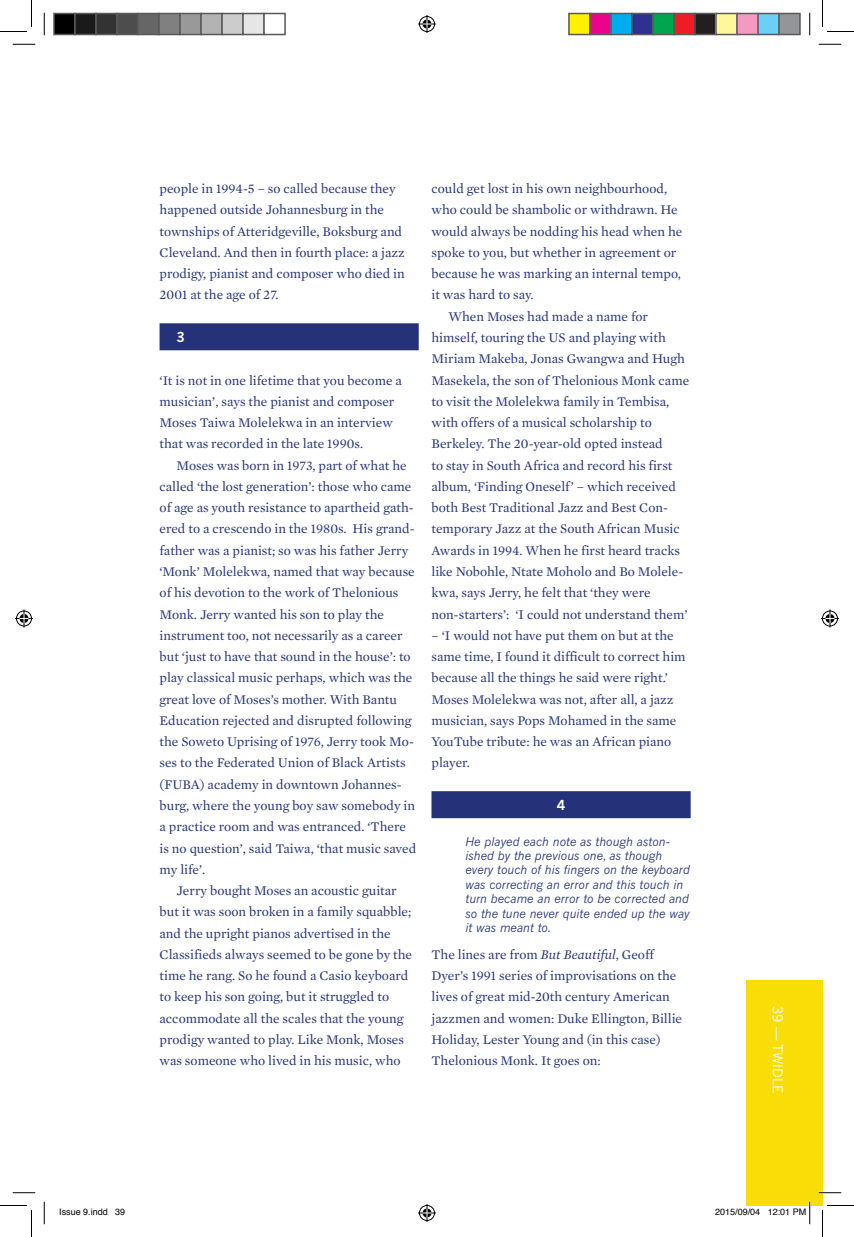
<style>
.page{position:relative;width:854px;height:1237px;background:#fff}
.page>*{position:absolute;margin:0;border:0;box-sizing:border-box;transform-origin:0 0}
.t1{font:13.5px/21.3px "Mercury Text G1 Roman";color:#253279}
.t2{font:13.5px "News Gothic MT Std";color:#fff}
.t3{font:700 13.5px "News Gothic MT Std";color:#fff}
.t4{font:italic 12px/14.4px "News Gothic MT Std";color:#253279}
.t5{font:9px "Helvetica";color:#000}
.s1{font-style:normal}
.s2{font-family:"Mercury Text G1";font-style:italic}
</style>
<div class="page">
<div style="left:746px;top:980px;width:76px;height:225px;background:#f9dd07"></div>
<div style="left:160px;top:323px;width:259px;height:27px;background:#253279"></div>
<div style="left:431px;top:791px;width:260px;height:27px;background:#253279"></div>
<hr style="left:819px;top:1191px;width:22px;height:2px;background:#fff">
<hr style="left:809px;top:1201px;width:2px;height:23px;background:#fff">
<svg style="left:13px;top:44px;width:22px;height:1px"></svg>
<svg style="left:819px;top:44px;width:22px;height:1px"></svg>
<svg style="left:13px;top:1192px;width:22px;height:1px"></svg>
<svg style="left:819px;top:1192px;width:22px;height:1px"></svg>
<svg style="left:44px;top:13px;width:1px;height:22px"></svg>
<svg style="left:44px;top:1201px;width:1px;height:23px"></svg>
<svg style="left:809px;top:13px;width:1px;height:22px"></svg>
<svg style="left:0;top:0;width:32px;height:32px"></svg>
<svg style="left:0;top:1205px;width:32px;height:32px"></svg>
<svg style="left:822px;top:0;width:32px;height:32px"></svg>
<svg style="left:822px;top:1205px;width:32px;height:32px"></svg>
<svg style="left:418px;top:15px;width:18px;height:18px"></svg>
<svg style="left:418px;top:1204px;width:18px;height:18px"></svg>
<svg style="left:15px;top:609px;width:18px;height:18px"></svg>
<svg style="left:821px;top:609px;width:18px;height:18px"></svg>
<div style="left:54px;top:14px;width:21px;height:21px;background:#000"></div>
<div style="left:53px;top:13px;width:23px;height:22px;border:2px solid #595959"></div>
<div style="left:75px;top:14px;width:21px;height:21px;background:#1a1a1a"></div>
<div style="left:74px;top:13px;width:23px;height:22px;border:2px solid #595959"></div>
<div style="left:96px;top:14px;width:21px;height:21px;background:#333"></div>
<div style="left:95px;top:13px;width:23px;height:22px;border:2px solid #595959"></div>
<div style="left:117px;top:14px;width:21px;height:21px;background:#4d4d4d"></div>
<div style="left:116px;top:13px;width:23px;height:22px;border:2px solid #595959"></div>
<div style="left:138px;top:14px;width:21px;height:21px;background:#666"></div>
<div style="left:137px;top:13px;width:23px;height:22px;border:2px solid #595959"></div>
<div style="left:159px;top:14px;width:21px;height:21px;background:#808080"></div>
<div style="left:158px;top:13px;width:23px;height:22px;border:2px solid #595959"></div>
<div style="left:180px;top:14px;width:21px;height:21px;background:#999"></div>
<div style="left:179px;top:13px;width:23px;height:22px;border:2px solid #595959"></div>
<div style="left:201px;top:14px;width:21px;height:21px;background:#b3b3b3"></div>
<div style="left:200px;top:13px;width:23px;height:22px;border:2px solid #595959"></div>
<div style="left:222px;top:14px;width:21px;height:21px;background:#ccc"></div>
<div style="left:221px;top:13px;width:23px;height:22px;border:2px solid #595959"></div>
<div style="left:243px;top:14px;width:21px;height:21px;background:#e6e6e6"></div>
<div style="left:242px;top:13px;width:23px;height:22px;border:2px solid #595959"></div>
<div style="left:263px;top:13px;width:23px;height:22px;border:2px solid #595959"></div>
<div style="left:569px;top:14px;width:21px;height:21px;background:#fff101"></div>
<div style="left:568px;top:13px;width:23px;height:22px;border:2px solid #595959"></div>
<div style="left:590px;top:14px;width:21px;height:21px;background:#ed028c"></div>
<div style="left:589px;top:13px;width:23px;height:22px;border:2px solid #595959"></div>
<div style="left:611px;top:14px;width:21px;height:21px;background:#00aeef"></div>
<div style="left:610px;top:13px;width:23px;height:22px;border:2px solid #595959"></div>
<div style="left:632px;top:14px;width:21px;height:21px;background:#2e3092"></div>
<div style="left:631px;top:13px;width:23px;height:22px;border:2px solid #595959"></div>
<div style="left:653px;top:14px;width:21px;height:21px;background:#00a54f"></div>
<div style="left:652px;top:13px;width:23px;height:22px;border:2px solid #595959"></div>
<div style="left:674px;top:14px;width:21px;height:21px;background:#ee1d23"></div>
<div style="left:673px;top:13px;width:23px;height:22px;border:2px solid #595959"></div>
<div style="left:695px;top:14px;width:21px;height:21px;background:#231f20"></div>
<div style="left:694px;top:13px;width:23px;height:22px;border:2px solid #595959"></div>
<div style="left:716px;top:14px;width:21px;height:21px;background:#fff79a"></div>
<div style="left:715px;top:13px;width:23px;height:22px;border:2px solid #595959"></div>
<div style="left:737px;top:14px;width:21px;height:21px;background:#f499c2"></div>
<div style="left:736px;top:13px;width:23px;height:22px;border:2px solid #595959"></div>
<div style="left:758px;top:14px;width:21px;height:21px;background:#6bcff6"></div>
<div style="left:757px;top:13px;width:23px;height:22px;border:2px solid #595959"></div>
<div style="left:779px;top:14px;width:21px;height:21px;background:#939598"></div>
<div style="left:778px;top:13px;width:23px;height:22px;border:2px solid #595959"></div>
<svg style="left:768px;top:1201px;width:42px;height:23px"></svg>
<p class="t1" style="left:160px;top:178px;width:247px">people in 1994-5 – so called because they happened outside Johannesburg in the townships of Atteridgeville, Boksburg and Cleveland. And then in fourth place: a jazz prodigy, pianist and composer who died in 2001 at the age of 27.</p>
<p class="t3" style="left:177px;top:329px;width:10px">3</p>
<p class="t1" style="left:160px;top:369px;width:244px">‘It is not in one lifetime that you become a musician’, says the pianist and composer Moses Taiwa Molelekwa in an interview that was recorded in the late 1990s.</p>
<p class="t1" style="left:160px;top:454px;width:258px;text-indent:17px">Moses was born in 1973, part of what he called ‘the lost generation’: those who came of age as youth resistance to apartheid gath&shy;ered to a crescendo in the 1980s. His grand&shy;father was a pianist; so was his father Jerry ‘Monk’ Molelekwa, named that way because of his devotion to the work of Thelonious Monk. Jerry wanted his son to play the instrument too, not necessarily as a career but ‘just to have that sound in the house’: to play classical music perhaps, which was the great love of Moses’s mother. With Bantu Education rejected and disrupted following the Soweto Uprising of 1976, Jerry took Mo&shy;ses to the Federated Union of Black Artists (FUBA) academy in downtown Johannes&shy;burg, where the young boy saw somebody in a practice room and was entranced. ‘There is no question’, said Taiwa, ‘that music saved my life’.</p>
<p class="t1" style="left:160px;top:880px;width:254px;text-indent:17px">Jerry bought Moses an acoustic guitar but it was soon broken in a family squabble; and the upright pianos advertised in the Classifieds always seemed to be gone by the time he rang. So he found a Casio keyboard to keep his son going, but it struggled to accommodate all the scales that the young prodigy wanted to play. Like Monk, Moses was someone who lived in his music, who</p>
<p class="t1" style="left:431px;top:178px;width:237px">could get lost in his own neighbourhood,</p>
<p class="t1" style="left:431px;top:199px;width:248px">who could be shambolic or withdrawn. He</p>
<p class="t1" style="left:431px;top:221px;width:252px">would always be nodding his head when he</p>
<p class="t1" style="left:431px;top:242px;width:246px">spoke to you, but whether in agreement or</p>
<p class="t1" style="left:431px;top:263px;width:251px">because he was marking an internal tempo,</p>
<p class="t1" style="left:431px;top:284px;width:104px">it was hard to say.</p>
<p class="t1" style="left:448px;top:306px;width:201px">When Moses had made a name for</p>
<p class="t1" style="left:431px;top:327px;width:236px">himself, touring the US and playing with</p>
<p class="t1" style="left:431px;top:348px;width:255px">Miriam Makeba, Jonas Gwangwa and Hugh</p>
<p class="t1" style="left:431px;top:369px;width:259px">Masekela, the son of Thelonious Monk came</p>
<p class="t1" style="left:431px;top:391px;width:239px">to visit the Molelekwa family in Tembisa,</p>
<p class="t1" style="left:431px;top:412px;width:222px">with offers of a musical scholarship to</p>
<p class="t1" style="left:431px;top:433px;width:233px">Berkeley. The 20-year-old opted instead</p>
<p class="t1" style="left:431px;top:454px;width:242px">to stay in South Africa and record his first</p>
<p class="t1" style="left:431px;top:476px;width:246px">album, ‘Finding Oneself’ – which received</p>
<p class="t1" style="left:431px;top:497px;width:238px">both Best Traditional Jazz and Best Con-</p>
<p class="t1" style="left:431px;top:518px;width:250px">temporary Jazz at the South African Music</p>
<p class="t1" style="left:431px;top:539px;width:250px">Awards in 1994. When he first heard tracks</p>
<p class="t1" style="left:431px;top:561px;width:253px">like Nobohle, Ntate Moholo and Bo Molele-</p>
<p class="t1" style="left:431px;top:582px;width:221px">kwa, says Jerry, he felt that ‘they were</p>
<p class="t1" style="left:431px;top:603px;width:257px">non-starters’: ‘I could not understand them’</p>
<p class="t1" style="left:431px;top:625px;width:256px">– ‘I would not have put them on but at the same time, I found it difficult to correct him because all the things he said were right.’ Moses Molelekwa was not, after all, a jazz musician, says Pops Mohamed in the same YouTube tribute: he was an African piano player.</p>
<p class="t3" style="left:557px;top:796px;width:10px">4</p>
<p class="t4" style="left:465px;top:834px;width:226px">He played each note as though aston&shy;ished by the previous one<span class="s1">,</span> as though every touch of his fingers on the keyboard was correcting an error and this touch in turn became an error to be corrected and so the tune never quite ended up the way it was meant to.</p>
<p class="t1" style="left:431px;top:943px;width:252px">The lines are from <span class="s2">But Beautiful</span>, Geoff Dyer’s 1991 series of improvisations on the lives of great mid-20th century American jazzmen and women: Duke Ellington, Billie Holiday, Lester Young and (in this case)<br>Thelonious Monk. It goes on:</p>
<p class="t2" style="left:786px;top:1005px;width:89px;rotate:90deg">39 — TWIDLE</p>
<p class="t5" style="left:59px;top:1205px;width:68px">Issue 9.indd 39</p>
<p class="t5" style="left:715px;top:1205px;width:93px">2015/09/04 12:01 PM</p>
</div>
